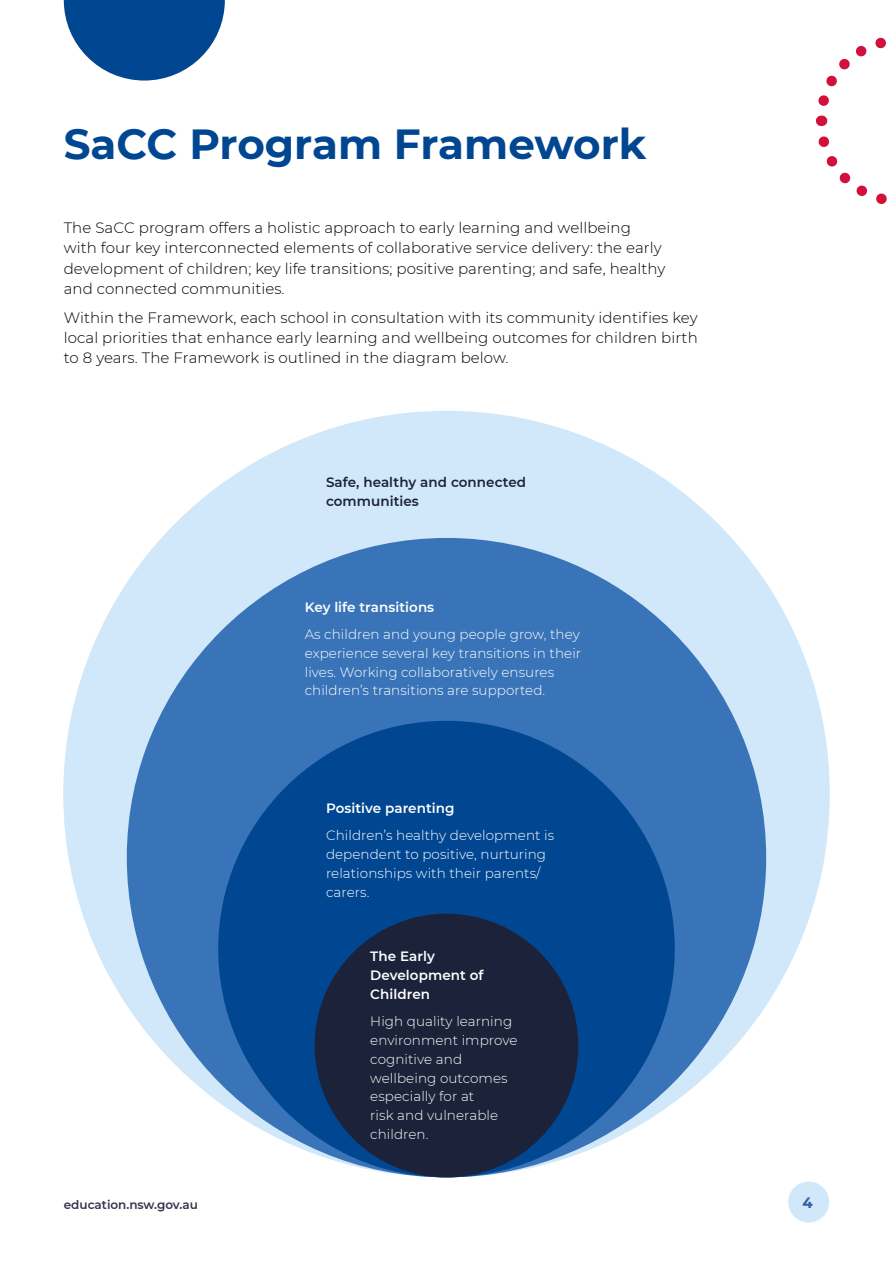
<style>
.page{position:relative;width:893px;height:1263px;background:#fff}
.page>*{position:absolute;margin:0;border:0;box-sizing:border-box;transform-origin:0 0}
.t1{font:700 42px "Montserrat";letter-spacing:-.005em;color:#004691}
.t2{font:300 15px/20.2px "Montserrat";letter-spacing:.005em;color:#000}
.t3{font:700 15px "Montserrat";color:#345aa0}
.t4{font:300 13.5px/18.8px "Montserrat";letter-spacing:.005em;color:#fff}
.t5{font:600 13.5px/18.8px "Montserrat";letter-spacing:.005em;color:#1b223a}
.t6{font:600 13.5px/18.8px "Montserrat";letter-spacing:.005em;color:#fff}
.t7{font:600 12px "Montserrat";color:#32334c}
.s1{font-weight:600}
</style>
<div class="page">
<div style="left:63px;top:411px;width:767px;height:766px;background:#d0e8f9;border-radius:50%"></div>
<div style="left:127px;top:538px;width:639px;height:639px;background:#3974b9;border-radius:50%"></div>
<div style="left:218px;top:721px;width:457px;height:456px;background:#004691;border-radius:50%"></div>
<div style="left:315px;top:914px;width:263px;height:263px;background:#1b223a;border-radius:50%"></div>
<svg style="left:64px;top:0;width:161px;height:81px"></svg>
<svg style="left:816px;top:37px;width:71px;height:167px"></svg>
<div style="left:788px;top:1181px;width:41px;height:41px;background:#d0e8f9;border-radius:50%"></div>
<h1 class="t1" style="left:64px;top:113px;width:584px">SaCC Program Framework</h1>
<p class="t2" style="left:64px;top:217px;width:603px">The SaCC program offers a holistic approach to early learning and wellbeing with four key interconnected elements of collaborative service delivery: the early development of children; key life transitions; positive parenting; and safe, healthy and connected communities.</p>
<p class="t2" style="left:64px;top:307px;width:635px;text-align:justify">Within the Framework, each school in consultation with its community identifies key local priorities that enhance early learning and wellbeing outcomes for children birth to 8 years. The Framework is outlined in the diagram below.</p>
<p class="t5" style="left:326px;top:473px;width:202px">Safe, healthy and connected communities</p>
<p class="t4" style="left:305px;top:593px;width:277px;line-height:27.3px"><span class="s1">Key life transitions<br></span>As children and young people grow, they</p>
<p class="t4" style="left:305px;top:643px;width:278px">experience several key transitions in their lives. Working collaboratively ensures children’s transitions are supported.</p>
<p class="t4" style="left:326px;top:794px;width:230px;line-height:27.3px"><span class="s1">Positive parenting<br></span>Children’s healthy development is</p>
<p class="t4" style="left:326px;top:844px;width:222px">dependent to positive, nurturing relationships with their parents/ carers.</p>
<p class="t6" style="left:370px;top:947px;width:115px">The Early<br>Development of<br>Children</p>
<p class="t4" style="left:370px;top:1012px;width:149px">High quality learning environment improve cognitive and wellbeing outcomes especially for at<br>risk and vulnerable children.</p>
<p class="t7" style="left:64px;top:1196px;width:136px">education.nsw.gov.au</p>
<p class="t3" style="left:802px;top:1192px;width:12px">4</p>
</div>
